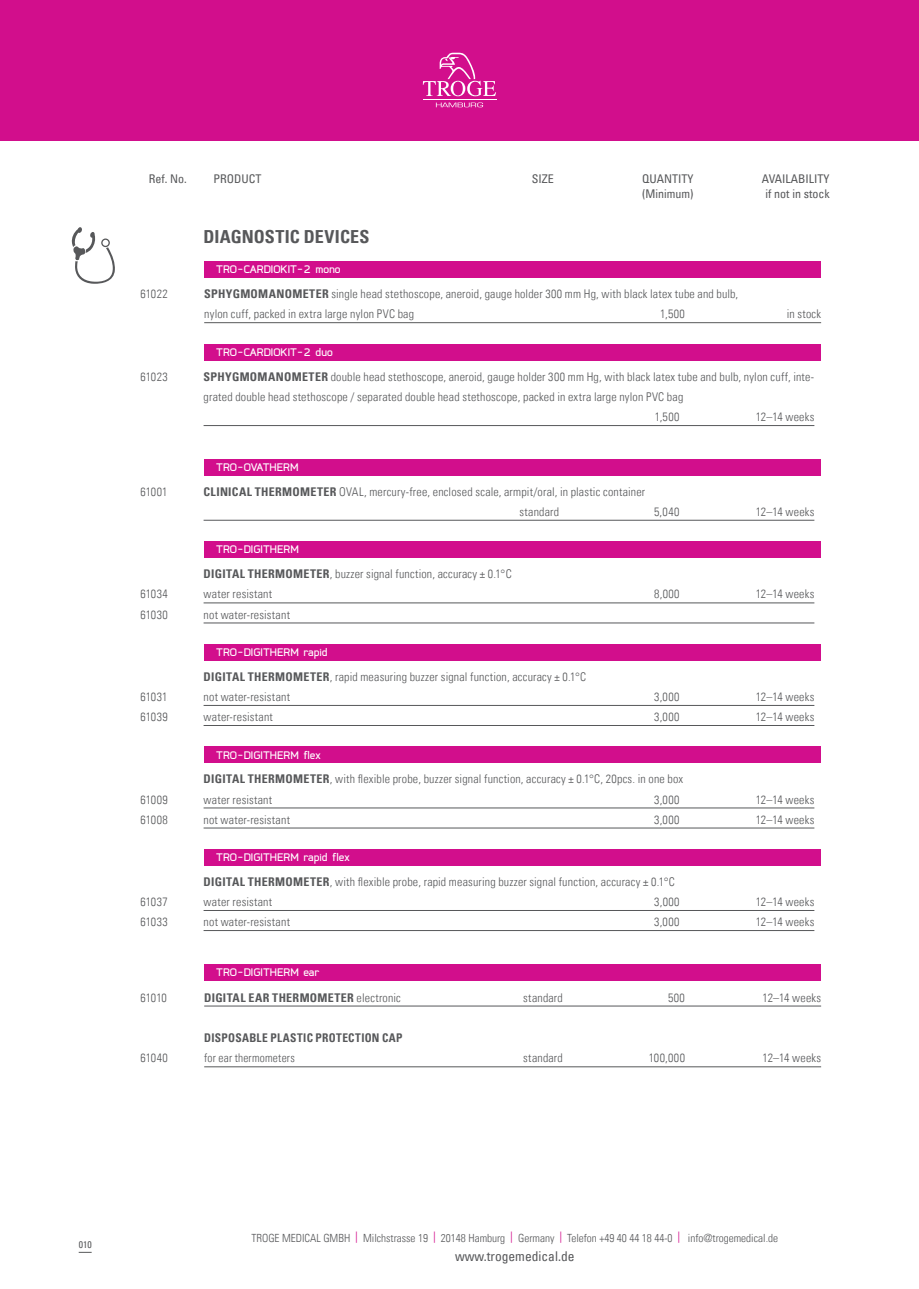
<style>
.page{position:relative;width:919px;height:1289px;background:#fff}
.page>*{position:absolute;margin:0;border:0;box-sizing:border-box;transform-origin:0 0}
.t1{font:18px "Univers Com 67 Bold Cond";letter-spacing:.005em;color:#57585a}
.t2{font:condensed 13.5px "Univers Com 57";color:#57585a}
.t3{font:500 13.35px "Coupe";color:#fff}
.t4{font:12px/20.2px "Univers Com 47 Light Cond";letter-spacing:.015em;color:#57585a}
.t5{font:condensed 12px "Univers Com 57";color:#57585a}
.t6{font:12px "Univers Com 67 Bold Cond";letter-spacing:.03em;color:#57585a}
.t7{font:12px "Univers Com 67 Bold Cond";letter-spacing:.03em;color:#57585a;scale:.95 1}
.t8{font:12px "Univers Com 47 Light Cond";letter-spacing:.015em;color:#57585a;scale:.95 1}
.t9{font:11.25px "Univers Com 47 Light Cond";color:#57585a}
.t10{font:condensed 9.75px "Univers Com 57";color:#57585a}
.s1{font-family:"Univers Com 67 Bold Cond"}
.s2{font-family:"Univers Com 47 Light Cond"}
.s3{font-family:"Univers Com 57";font-stretch:condensed;color:#d20e8c}
</style>
<div class="page">
<div style="left:0;top:0;width:906px;height:140px;background:#d20e8c"></div>
<div style="left:906px;top:0;width:12px;height:140px;background:#d20e8c"></div>
<svg style="left:79px;top:1251px;width:13px;height:1px"></svg>
<hr style="left:422px;top:99px;width:74px;height:1px;background:#fff">
<svg style="left:436px;top:103px;width:47px;height:4px"></svg>
<svg style="left:423px;top:53px;width:73px;height:43px"></svg>
<hr style="left:204px;top:322px;width:617px;height:1px;background:#57585a">
<hr style="left:203px;top:425px;width:611px;height:1px;background:#57585a">
<hr style="left:203px;top:520px;width:611px;height:1px;background:#57585a">
<hr style="left:203px;top:602px;width:611px;height:1px;background:#57585a">
<hr style="left:203px;top:622px;width:611px;height:1px;background:#57585a">
<hr style="left:203px;top:705px;width:611px;height:1px;background:#57585a">
<hr style="left:203px;top:725px;width:611px;height:1px;background:#57585a">
<hr style="left:203px;top:807px;width:611px;height:1px;background:#57585a">
<hr style="left:203px;top:827px;width:611px;height:1px;background:#57585a">
<hr style="left:203px;top:910px;width:611px;height:1px;background:#57585a">
<hr style="left:203px;top:930px;width:611px;height:1px;background:#57585a">
<hr style="left:204px;top:1005px;width:617px;height:1px;background:#57585a">
<hr style="left:204px;top:1066px;width:617px;height:1px;background:#57585a">
<div style="left:203px;top:261px;width:617px;height:17px;background:#d20e8c"></div>
<div style="left:203px;top:344px;width:617px;height:16px;background:#d20e8c"></div>
<div style="left:203px;top:458px;width:617px;height:17px;background:#d20e8c"></div>
<div style="left:203px;top:541px;width:617px;height:17px;background:#d20e8c"></div>
<div style="left:203px;top:644px;width:617px;height:17px;background:#d20e8c"></div>
<div style="left:203px;top:746px;width:617px;height:17px;background:#d20e8c"></div>
<div style="left:203px;top:849px;width:617px;height:17px;background:#d20e8c"></div>
<div style="left:203px;top:964px;width:617px;height:17px;background:#d20e8c"></div>
<svg style="left:72px;top:227px;width:43px;height:57px"></svg>
<p class="t5" style="left:149px;top:171px;width:40px">Ref. No.</p>
<p class="t5" style="left:213px;top:171px;width:50px">PRODUCT</p>
<p class="t5" style="left:531px;top:171px;width:24px">SIZE</p>
<p class="t5" style="left:642px;top:171px;width:53px">QUANTITY</p>
<p class="t5" style="left:761px;top:171px;width:69px">AVAILABILITY</p>
<p class="t5" style="left:642px;top:186px;width:53px">(Minimum)</p>
<p class="t5" style="left:765px;top:186px;width:65px">if not in stock</p>
<h1 class="t1" style="left:203px;top:225px;width:167px">DIAGNOSTIC DEVICES</h1>
<p class="t3" style="left:216px;top:262px;width:126px">TRO-CARDIOKIT-2 mono</p>
<p class="t4" style="left:140px;top:283px;width:29px">61022</p>
<p class="t4" style="left:204px;top:283px;width:535px"><span class="s1">SPHYGMOMANOMETER</span> single head stethoscope, aneroid, gauge holder 300 mm Hg, with black latex tube and bulb, nylon cuff, packed in extra large nylon PVC bag</p>
<p class="t4" style="left:660px;top:304px;width:26px">1,500</p>
<p class="t4" style="left:786px;top:304px;width:36px">in stock</p>
<p class="t3" style="left:216px;top:345px;width:118px">TRO-CARDIOKIT-2 duo</p>
<p class="t4" style="left:140px;top:366px;width:29px">61023</p>
<p class="t4" style="left:203px;top:366px;width:612px"><span class="s1">SPHYGMOMANOMETER</span> double head stethoscope, aneroid, gauge holder 300 mm Hg, with black latex tube and bulb, nylon cuff, inte-</p>
<p class="t4" style="left:203px;top:387px;width:481px">grated double head stethoscope / separated double head stethoscope, packed in extra large nylon PVC bag</p>
<p class="t4" style="left:654px;top:407px;width:26px">1,500</p>
<p class="t4" style="left:755px;top:407px;width:60px">12–14 weeks</p>
<p class="t3" style="left:216px;top:460px;width:84px">TRO-OVATHERM</p>
<p class="t4" style="left:140px;top:481px;width:29px">61001</p>
<p class="t4" style="left:519px;top:481px;width:127px;text-indent:-316px"><span class="s1">CLINICAL THERMOMETER</span> OVAL, mercury-free, enclosed scale, armpit/oral, in plastic container standard</p>
<p class="t4" style="left:654px;top:501px;width:27px">5,040</p>
<p class="t4" style="left:755px;top:501px;width:60px">12–14 weeks</p>
<p class="t3" style="left:216px;top:542px;width:84px">TRO-DIGITHERM</p>
<p class="t4" style="left:203px;top:564px;width:309px"><span class="s1">DIGITAL THERMOMETER</span>, buzzer signal function, accuracy ± 0.1°C</p>
<p class="t4" style="left:140px;top:584px;width:29px">61034</p>
<p class="t4" style="left:203px;top:584px;width:70px">water resistant</p>
<p class="t4" style="left:654px;top:584px;width:27px">8,000</p>
<p class="t4" style="left:755px;top:584px;width:60px">12–14 weeks</p>
<p class="t4" style="left:140px;top:604px;width:29px">61030</p>
<p class="t4" style="left:203px;top:604px;width:88px">not water-resistant</p>
<p class="t3" style="left:216px;top:645px;width:113px">TRO-DIGITHERM rapid</p>
<p class="t4" style="left:203px;top:666px;width:384px"><span class="s1">DIGITAL THERMOMETER</span>, rapid measuring buzzer signal function, accuracy ± 0.1°C</p>
<p class="t4" style="left:140px;top:686px;width:29px">61031</p>
<p class="t4" style="left:203px;top:686px;width:88px">not water-resistant</p>
<p class="t4" style="left:654px;top:686px;width:27px">3,000</p>
<p class="t4" style="left:755px;top:686px;width:60px">12–14 weeks</p>
<p class="t4" style="left:140px;top:706px;width:29px">61039</p>
<p class="t4" style="left:203px;top:706px;width:71px">water-resistant</p>
<p class="t4" style="left:654px;top:706px;width:27px">3,000</p>
<p class="t4" style="left:755px;top:706px;width:60px">12–14 weeks</p>
<p class="t3" style="left:216px;top:748px;width:106px">TRO-DIGITHERM flex</p>
<p class="t4" style="left:203px;top:769px;width:481px"><span class="s1">DIGITAL THERMOMETER</span>, with flexible probe, buzzer signal function, accuracy ± 0.1°C, 20pcs. in one box</p>
<p class="t4" style="left:140px;top:789px;width:29px">61009</p>
<p class="t4" style="left:203px;top:789px;width:70px">water resistant</p>
<p class="t4" style="left:654px;top:789px;width:27px">3,000</p>
<p class="t4" style="left:755px;top:789px;width:60px">12–14 weeks</p>
<p class="t4" style="left:140px;top:809px;width:29px">61008</p>
<p class="t4" style="left:203px;top:809px;width:88px">not water-resistant</p>
<p class="t4" style="left:654px;top:809px;width:27px">3,000</p>
<p class="t4" style="left:755px;top:809px;width:60px">12–14 weeks</p>
<p class="t3" style="left:216px;top:850px;width:135px">TRO-DIGITHERM rapid flex</p>
<p class="t4" style="left:203px;top:871px;width:473px"><span class="s1">DIGITAL THERMOMETER</span>, with flexible probe, rapid measuring buzzer signal function, accuracy ± 0.1°C</p>
<p class="t4" style="left:140px;top:891px;width:29px">61037</p>
<p class="t4" style="left:203px;top:891px;width:70px">water resistant</p>
<p class="t4" style="left:654px;top:891px;width:27px">3,000</p>
<p class="t4" style="left:755px;top:891px;width:60px">12–14 weeks</p>
<p class="t4" style="left:140px;top:911px;width:29px">61033</p>
<p class="t4" style="left:203px;top:911px;width:88px">not water-resistant</p>
<p class="t4" style="left:654px;top:911px;width:27px">3,000</p>
<p class="t4" style="left:755px;top:911px;width:60px">12–14 weeks</p>
<p class="t3" style="left:216px;top:965px;width:105px">TRO-DIGITHERM ear</p>
<p class="t4" style="left:140px;top:987px;width:28px">61010</p>
<p class="t6" style="left:204px;top:989px;width:198px">DIGITAL EAR THERMOMETER <span class="s2">electronic</span></p>
<p class="t4" style="left:523px;top:987px;width:41px">standard</p>
<p class="t4" style="left:668px;top:987px;width:18px">500</p>
<p class="t4" style="left:762px;top:987px;width:60px">12–14 weeks</p>
<p class="t7" style="left:204px;top:1030px;width:210px">DISPOSABLE PLASTIC PROTECTION CAP</p>
<p class="t4" style="left:140px;top:1047px;width:29px">61040</p>
<p class="t8" style="left:204px;top:1050px;width:97px">for ear thermometers</p>
<p class="t4" style="left:523px;top:1047px;width:41px">standard</p>
<p class="t4" style="left:648px;top:1047px;width:38px">100,000</p>
<p class="t4" style="left:762px;top:1047px;width:60px">12–14 weeks</p>
<p class="t10" style="left:79px;top:1238px;width:14px">010</p>
<p class="t9" style="left:251px;top:1230px;width:528px">TROGE MEDICAL GMBH <span class="s3">|</span> Milchstrasse 19 <span class="s3">|</span> 20148 Hamburg <span class="s3">|</span> Germany <span class="s3">|</span> Telefon +49 40 44 18 44-0 <span class="s3">|</span> info@trogemedical.de</p>
<p class="t2" style="left:455px;top:1247px;width:121px">www.trogemedical.de</p>
</div>
